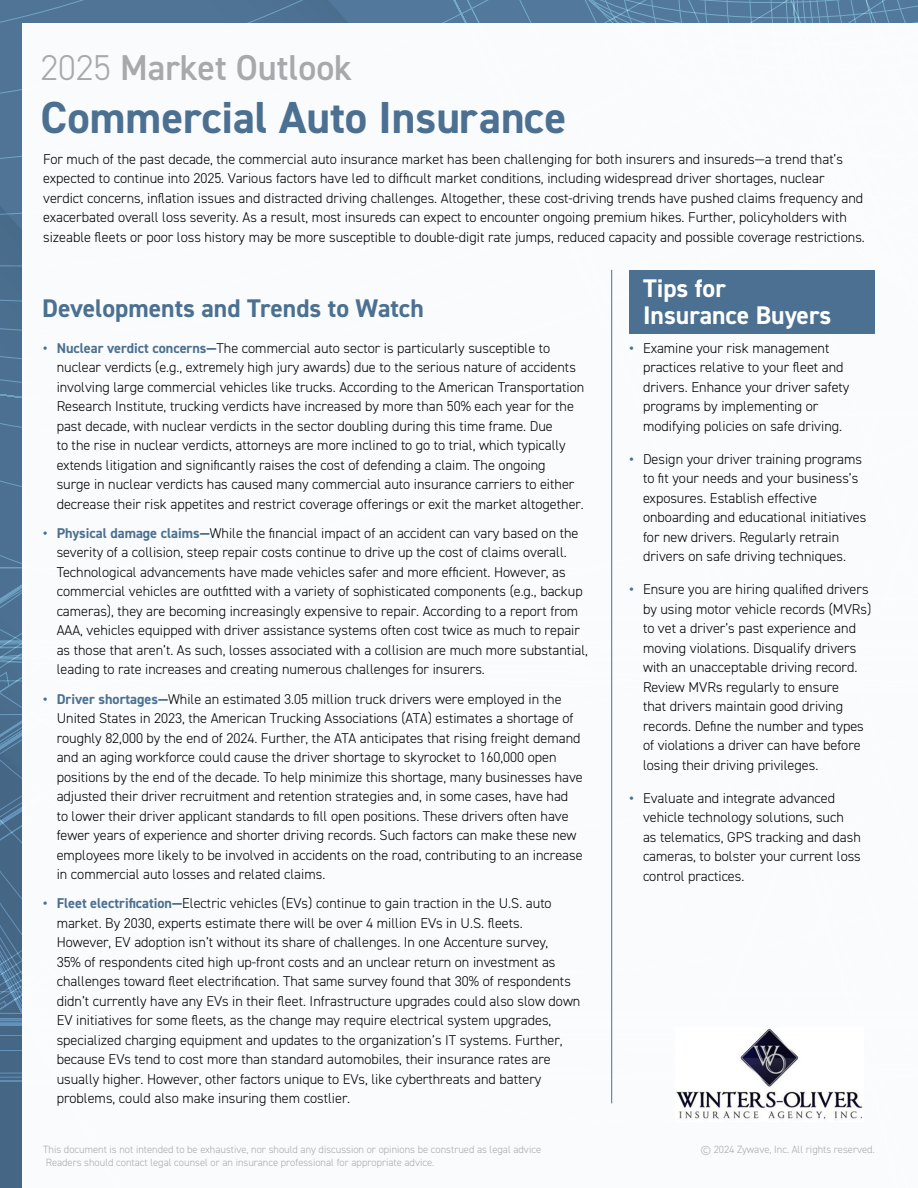
<style>
.page{position:relative;width:918px;height:1188px;background:#fff}
.page>*{position:absolute;margin:0;border:0;box-sizing:border-box;transform-origin:0 0}
.t1{font:700 45px "DIN2014";color:#4b7091}
.t2{font:600 36px "DIN2014";color:#a7a9ac}
.t3{font:700 25.65px "DIN2014";color:#4b7091}
.t4{font:700 25.65px/27px "DIN2014";color:#fff}
.t5{font:300 14.25px/19.5px "DIN2014";color:#000}
.t6{font:300 10.5px/12.6px "DIN2014";color:#a7a9ac}
.s1{font-weight:300}
.s2{font-weight:700;color:#4b7091}
</style>
<div class="page">
<svg style="left:0;top:0;width:918px;height:335px;background:#587d9e"></svg>
<svg style="left:0;top:567px;width:22px;height:621px;background:#4c6f8f"></svg>
<div style="left:23px;top:24px;width:895px;height:1164px;background:#fff"></div>
<div style="left:630px;top:270px;width:245px;height:63px;background:#4b7091"></div>
<hr style="left:611px;top:270px;width:1px;height:833px;background:#4b7091">
<img style="left:676px;top:1028px;width:187px;height:92px">
<p class="t2" style="left:41px;top:44px;width:313px"><span class="s1">2025</span> Market Outlook</p>
<p class="t1" style="left:41px;top:87px;width:527px">Commercial Auto Insurance</p>
<p class="t5" style="left:43px;top:149px;width:823px">For much of the past decade, the commercial auto insurance market has been challenging for both insurers and insureds—a trend that’s expected to continue into 2025. Various factors have led to difficult market conditions, including widespread driver shortages, nuclear verdict concerns, inflation issues and distracted driving challenges. Altogether, these cost-driving trends have pushed claims frequency and exacerbated overall loss severity. As a result, most insureds can expect to encounter ongoing premium hikes. Further, policyholders with sizeable fleets or poor loss history may be more susceptible to double-digit rate jumps, reduced capacity and possible coverage restrictions.</p>
<p class="t3" style="left:42px;top:291px;width:383px">Developments and Trends to Watch</p>
<p class="t5" style="left:57px;top:338px;width:529px;text-indent:-14px"><span class="s2">• Nuclear verdict concerns—</span>The commercial auto sector is particularly susceptible to nuclear verdicts (e.g., extremely high jury awards) due to the serious nature of accidents involving large commercial vehicles like trucks. According to the American Transportation Research Institute, trucking verdicts have increased by more than 50% each year for the past decade, with nuclear verdicts in the sector doubling during this time frame. Due<br>to the rise in nuclear verdicts, attorneys are more inclined to go to trial, which typically extends litigation and significantly raises the cost of defending a claim. The ongoing<br>surge in nuclear verdicts has caused many commercial auto insurance carriers to either decrease their risk appetites and restrict coverage offerings or exit the market altogether.</p>
<p class="t5" style="left:57px;top:523px;width:533px;text-indent:-14px"><span class="s2">• Physical damage claims—</span>While the financial impact of an accident can vary based on the severity of a collision, steep repair costs continue to drive up the cost of claims overall.<br>Technological advancements have made vehicles safer and more efficient. However, as commercial vehicles are outfitted with a variety of sophisticated components (e.g., backup cameras), they are becoming increasingly expensive to repair. According to a report from AAA, vehicles equipped with driver assistance systems often cost twice as much to repair as those that aren’t. As such, losses associated with a collision are much more substantial, leading to rate increases and creating numerous challenges for insurers.</p>
<p class="t5" style="left:57px;top:689px;width:528px;text-indent:-14px"><span class="s2">• Driver shortages—</span>While an estimated 3.05 million truck drivers were employed in the United States in 2023, the American Trucking Associations (ATA) estimates a shortage of roughly 82,000 by the end of 2024. Further, the ATA anticipates that rising freight demand and an aging workforce could cause the driver shortage to skyrocket to 160,000 open positions by the end of the decade. To help minimize this shortage, many businesses have adjusted their driver recruitment and retention strategies and, in some cases, have had to lower their driver applicant standards to fill open positions. These drivers often have fewer years of experience and shorter driving records. Such factors can make these new employees more likely to be involved in accidents on the road, contributing to an increase in commercial auto losses and related claims.</p>
<p class="t5" style="left:57px;top:894px;width:525px;text-indent:-14px"><span class="s2">• Fleet electrification—</span>Electric vehicles (EVs) continue to gain traction in the U.S. auto market. By 2030, experts estimate there will be over 4 million EVs in U.S. fleets.<br>However, EV adoption isn’t without its share of challenges. In one Accenture survey,<br>35% of respondents cited high up-front costs and an unclear return on investment as challenges toward fleet electrification. That same survey found that 30% of respondents didn’t currently have any EVs in their fleet. Infrastructure upgrades could also slow down EV initiatives for some fleets, as the change may require electrical system upgrades, specialized charging equipment and updates to the organization’s IT systems. Further, because EVs tend to cost more than standard automobiles, their insurance rates are usually higher. However, other factors unique to EVs, like cyberthreats and battery problems, could also make insuring them costlier.</p>
<p class="t4" style="left:643px;top:274px;width:190px">Tips for<br>Insurance Buyers</p>
<p class="t5" style="left:643px;top:338px;width:208px;text-indent:-14px"><span class="s2">•</span> Examine your risk management practices relative to your fleet and drivers. Enhance your driver safety programs by implementing or modifying policies on safe driving.</p>
<p class="t5" style="left:643px;top:449px;width:225px;text-indent:-14px"><span class="s2">•</span> Design your driver training programs to fit your needs and your business’s exposures. Establish effective onboarding and educational initiatives for new drivers. Regularly retrain drivers on safe driving techniques.</p>
<p class="t5" style="left:643px;top:579px;width:230px;text-indent:-14px"><span class="s2">•</span> Ensure you are hiring qualified drivers by using motor vehicle records (MVRs) to vet a driver’s past experience and moving violations. Disqualify drivers with an unacceptable driving record.<br>Review MVRs regularly to ensure<br>that drivers maintain good driving records. Define the number and types of violations a driver can have before losing their driving privileges.</p>
<p class="t5" style="left:643px;top:788px;width:219px;text-indent:-14px"><span class="s2">•</span> Evaluate and integrate advanced vehicle technology solutions, such as telematics, GPS tracking and dash cameras, to bolster your current loss control practices.</p>
<p class="t6" style="left:43px;top:1143px;width:499px">This document is not intended to be exhaustive, nor should any discussion or opinions be construed as legal advice<br>Readers should contact legal counsel or an insurance professional for appropriate advice.</p>
<p class="t6" style="left:701px;top:1143px;width:175px">© 2024 Zywave, Inc. All rights reserved.</p>
</div>
